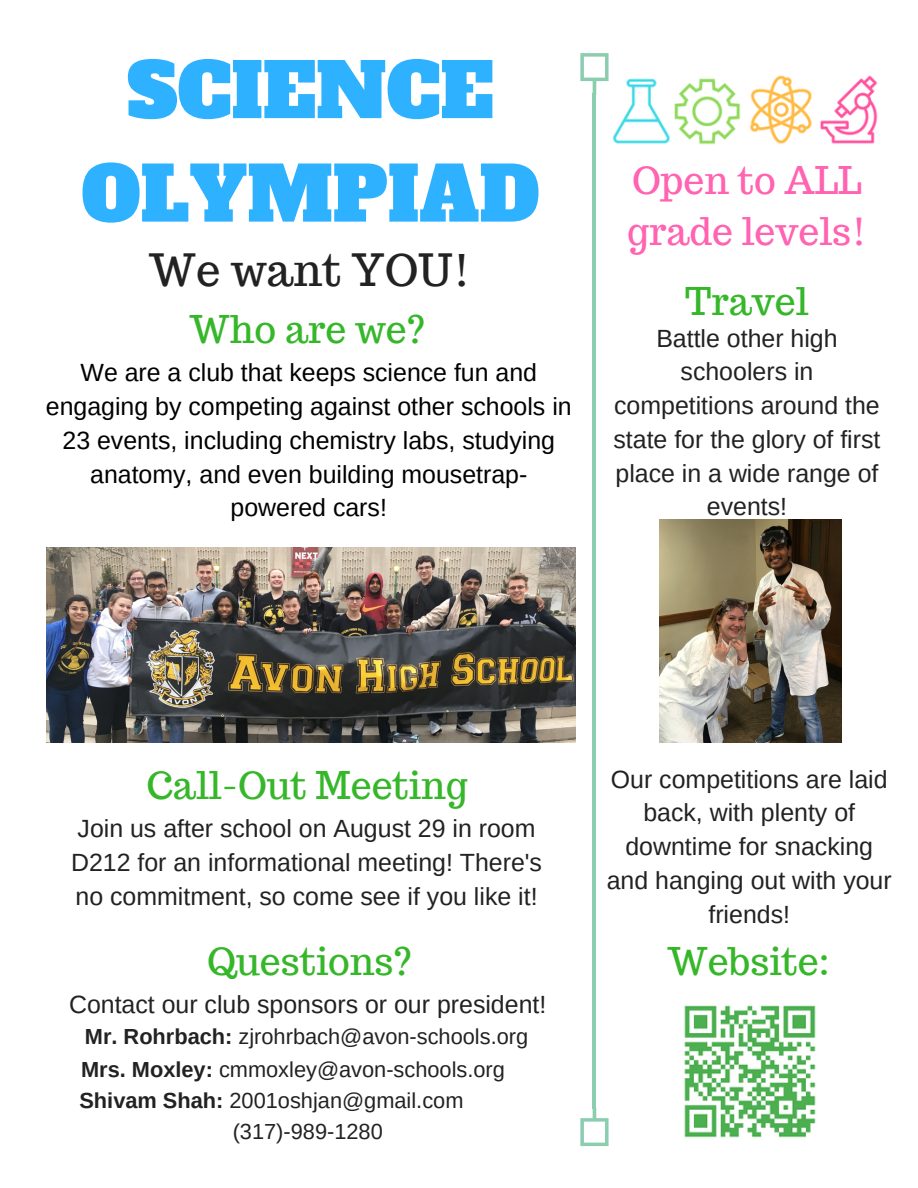
<style>
.page{position:relative;width:918px;height:1188px;background:#fff}
.page>*{position:absolute;margin:0;border:0;box-sizing:border-box;transform-origin:0 0}
.t1{font:74.7px/103.5px "Alfa Slab One";color:#2eb2ff;text-align:center}
.t2{font:43.65px "Trocchi";color:#222}
.t3{font:37.35px "Trocchi";color:#35b729}
.t4{font:37.35px/51.8px "Trocchi";color:#ff63b1}
.t5{font:24.9px/33.8px "Arimo";color:#222;text-align:center}
.t6{font:24.9px/33.8px "Arimo";color:#000;text-align:center}
.t7{font:21.75px "Arimo";color:#222}
.s1{font-weight:700}
</style>
<div class="page">
<img style="left:612px;top:75px;width:266px;height:70px">
<hr style="left:593px;top:94px;width:3px;height:1015px;background:#8ccdb0">
<svg style="left:580px;top:1108px;width:29px;height:38px"></svg>
<svg style="left:580px;top:53px;width:29px;height:42px"></svg>
<img style="left:659px;top:520px;width:183px;height:222px">
<img style="left:684px;top:1005px;width:132px;height:133px">
<img style="left:46px;top:548px;width:530px;height:194px">
<h1 class="t1" style="left:81px;top:40px;width:460px">SCIENCE<br>OLYMPIAD</h1>
<h2 class="t2" style="left:148px;top:241px;width:324px">We want YOU!</h2>
<h3 class="t3" style="left:189px;top:305px;width:238px">Who are we?</h3>
<p class="t6" style="left:46px;top:356px;width:527px">We are a club that keeps science fun and engaging by competing against other schools in 23 events, including chemistry labs, studying anatomy, and even building mousetrap&shy;powered cars!</p>
<h3 class="t4" style="left:627px;top:154px;width:241px">Open to ALL grade levels!</h3>
<h3 class="t3" style="left:685px;top:277px;width:125px">Travel</h3>
<p class="t5" style="left:614px;top:321px;width:268px">Battle other high schoolers in competitions around the state for the glory of first place in a wide range of events!</p>
<h3 class="t3" style="left:147px;top:761px;width:322px">Call-Out Meeting</h3>
<p class="t5" style="left:71px;top:811px;width:473px;text-align:left">Join us after school on August 29 in room<br>D212 for an informational meeting! There's no commitment, so come see if you like it!</p>
<p class="t5" style="left:607px;top:762px;width:287px">Our competitions are laid back, with plenty of downtime for snacking and hanging out with your friends!</p>
<h3 class="t3" style="left:207px;top:937px;width:206px">Questions?</h3>
<h3 class="t3" style="left:667px;top:937px;width:164px">Website:</h3>
<p class="t5" style="left:69px;top:987px;width:479px">Contact our club sponsors or our president!</p>
<p class="t7" style="left:85px;top:1024px;width:445px"><span class="s1">Mr. Rohrbach:</span> zjrohrbach@avon-schools.org</p>
<p class="t7" style="left:81px;top:1057px;width:425px"><span class="s1">Mrs. Moxley:</span> cmmoxley@avon-schools.org</p>
<p class="t7" style="left:79px;top:1088px;width:386px"><span class="s1">Shivam Shah:</span> 2001oshjan@gmail.com</p>
<p class="t7" style="left:233px;top:1119px;width:152px">(317)-989-1280</p>
</div>
